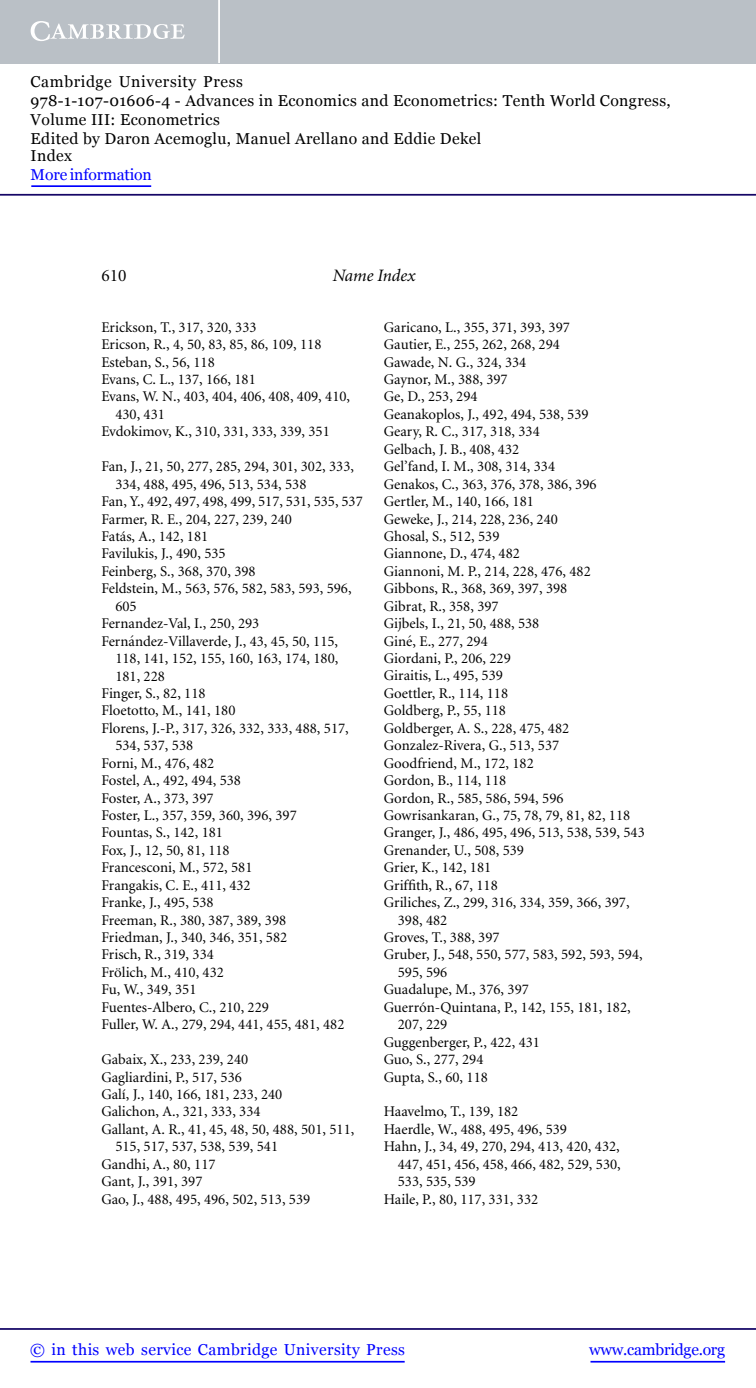
<style>
.page{position:relative;width:756px;height:1388px;background:#fff}
.page>*{position:absolute;margin:0;border:0;box-sizing:border-box;transform-origin:0 0}
.t1{font:italic 17.5px "Minion";color:#000}
.t2{font:17.5px "Minion";color:#000}
.t3{font:15.75px/18.6px "Georgia";letter-spacing:.025em;color:#000}
.t4{font:15.75px "Georgia";letter-spacing:.025em;color:#00f}
.t5{font:15.75px "Georgia";letter-spacing:-.015em;color:#00f}
.t6{font:15.75px "Georgia";letter-spacing:-.01em;color:#00f}
.t7{font:14.88px/17.5px "Minion";color:#000}
</style>
<div class="page">
<hr style="left:591px;top:1361px;width:134px;height:1px;background:#00f">
<hr style="left:0;top:1328px;width:756px;height:2px;background:#150666">
<hr style="left:31px;top:1361px;width:374px;height:1px;background:#00f">
<div style="left:0;top:0;width:756px;height:63px;background:#bac0c6"></div>
<svg style="left:31px;top:21px;width:154px;height:20px"></svg>
<hr style="left:218px;top:0;width:2px;height:63px;background:#fff">
<hr style="left:0;top:194px;width:756px;height:2px;background:#150666">
<hr style="left:31px;top:185px;width:120px;height:2px;background:#00f">
<p class="t3" style="left:31px;top:72px;width:642px">Cambridge University Press<br>978-1-107-01606-4 - Advances in Economics and Econometrics: Tenth World Congress, Volume III: Econometrics<br>Edited by Daron Acemoglu, Manuel Arellano and Eddie Dekel<br>Index</p>
<p class="t6" style="left:31px;top:166px;width:123px">More information</p>
<p class="t2" style="left:101px;top:268px;width:27px">610</p>
<p class="t1" style="left:332px;top:268px;width:84px">Name Index</p>
<p class="t7" style="left:101px;top:319px;width:157px">Erickson, T., 317, 320, 333</p>
<p class="t7" style="left:101px;top:337px;width:222px">Ericson, R., 4, 50, 83, 85, 86, 109, 118</p>
<p class="t7" style="left:101px;top:354px;width:115px">Esteban, S., 56, 118</p>
<p class="t7" style="left:101px;top:372px;width:156px">Evans, C. L., 137, 166, 181</p>
<p class="t7" style="left:101px;top:389px;width:250px">Evans, W. N., 403, 404, 406, 408, 409, 410,</p>
<p class="t7" style="left:115px;top:407px;width:51px">430, 431</p>
<p class="t7" style="left:101px;top:424px;width:230px">Evdokimov, K., 310, 331, 333, 339, 351</p>
<p class="t7" style="left:101px;top:459px;width:254px">Fan, J., 21, 50, 277, 285, 294, 301, 302, 333,</p>
<p class="t7" style="left:115px;top:476px;width:193px">334, 488, 495, 496, 513, 534, 538</p>
<p class="t7" style="left:101px;top:494px;width:263px">Fan, Y., 492, 497, 498, 499, 517, 531, 535, 537</p>
<p class="t7" style="left:101px;top:511px;width:192px">Farmer, R. E., 204, 227, 239, 240</p>
<p class="t7" style="left:101px;top:529px;width:108px">Fatas, A., 142, 181</p>
<p class="t7" style="left:121px;top:528px;width:6px">´</p>
<p class="t7" style="left:101px;top:546px;width:126px">Favilukis, J., 490, 535</p>
<p class="t7" style="left:101px;top:564px;width:156px">Feinberg, S., 368, 370, 398</p>
<p class="t7" style="left:101px;top:581px;width:252px">Feldstein, M., 563, 576, 582, 583, 593, 596,</p>
<p class="t7" style="left:115px;top:598px;width:23px">605</p>
<p class="t7" style="left:101px;top:616px;width:160px">Fernandez-Val, I., 250, 293</p>
<p class="t7" style="left:101px;top:633px;width:238px">Fernandez-Villaverde, J., 43, 45, 50, 115,</p>
<p class="t7" style="left:130px;top:633px;width:6px">´</p>
<p class="t7" style="left:115px;top:651px;width:225px">118, 141, 152, 155, 160, 163, 174, 180,</p>
<p class="t7" style="left:115px;top:668px;width:51px">181, 228</p>
<p class="t7" style="left:101px;top:686px;width:106px">Finger, S., 82, 118</p>
<p class="t7" style="left:101px;top:703px;width:136px">Floetotto, M., 141, 180</p>
<p class="t7" style="left:101px;top:720px;width:249px">Florens, J.-P., 317, 326, 332, 333, 488, 517,</p>
<p class="t7" style="left:115px;top:738px;width:79px">534, 537, 538</p>
<p class="t7" style="left:101px;top:755px;width:114px">Forni, M., 476, 482</p>
<p class="t7" style="left:101px;top:773px;width:141px">Fostel, A., 492, 494, 538</p>
<p class="t7" style="left:101px;top:790px;width:114px">Foster, A., 373, 397</p>
<p class="t7" style="left:101px;top:808px;width:197px">Foster, L., 357, 359, 360, 396, 397</p>
<p class="t7" style="left:101px;top:825px;width:123px">Fountas, S., 142, 181</p>
<p class="t7" style="left:101px;top:842px;width:130px">Fox, J., 12, 50, 81, 118</p>
<p class="t7" style="left:101px;top:860px;width:153px">Francesconi, M., 572, 581</p>
<p class="t7" style="left:101px;top:877px;width:151px">Frangakis, C. E., 411, 432</p>
<p class="t7" style="left:101px;top:895px;width:114px">Franke, J., 495, 538</p>
<p class="t7" style="left:101px;top:912px;width:186px">Freeman, R., 380, 387, 389, 398</p>
<p class="t7" style="left:101px;top:930px;width:187px">Friedman, J., 340, 346, 351, 582</p>
<p class="t7" style="left:101px;top:947px;width:114px">Frisch, R., 319, 334</p>
<p class="t7" style="left:101px;top:965px;width:124px">Frolich, M., 410, 432</p>
<p class="t7" style="left:101px;top:964px;width:245px;text-indent:14px">¨<br>Fu, W., 349, 351<br>Fuentes-Albero, C., 210, 229<br>Fuller, W. A., 279, 294, 441, 455, 481, 482</p>
<p class="t7" style="left:101px;top:1052px;width:148px">Gabaix, X., 233, 239, 240</p>
<p class="t7" style="left:101px;top:1069px;width:142px">Gagliardini, P., 517, 536</p>
<p class="t7" style="left:101px;top:1087px;width:182px">Gal´ı, J., 140, 166, 181, 233, 240</p>
<p class="t7" style="left:101px;top:1104px;width:161px">Galichon, A., 321, 333, 334</p>
<p class="t7" style="left:101px;top:1121px;width:255px">Gallant, A. R., 41, 45, 48, 50, 488, 501, 511,</p>
<p class="t7" style="left:115px;top:1139px;width:164px">515, 517, 537, 538, 539, 541</p>
<p class="t7" style="left:101px;top:1156px;width:116px">Gandhi, A., 80, 117</p>
<p class="t7" style="left:101px;top:1174px;width:103px">Gant, J., 391, 397</p>
<p class="t7" style="left:101px;top:1191px;width:210px">Gao, J., 488, 495, 496, 502, 513, 539</p>
<p class="t7" style="left:384px;top:319px;width:214px">Garicano, L., 355, 371, 393, 397<br>Gautier, E., 255, 262, 268, 294<br>Gawade, N. G., 324, 334<br>Gaynor, M., 388, 397<br>Ge, D., 253, 294<br>Geanakoplos, J., 492, 494, 538, 539<br>Geary, R. C., 317, 318, 334<br>Gelbach, J. B., 408, 432<br>Gel’fand, I. M., 308, 314, 334<br>Genakos, C., 363, 376, 378, 386, 396<br>Gertler, M., 140, 166, 181<br>Geweke, J., 214, 228, 236, 240<br>Ghosal, S., 512, 539<br>Giannone, D., 474, 482<br>Giannoni, M. P., 214, 228, 476, 482<br>Gibbons, R., 368, 369, 397, 398<br>Gibrat, R., 358, 397<br>Gijbels, I., 21, 50, 488, 538<br>Gine, E., 277, 294</p>
<p class="t7" style="left:407px;top:633px;width:6px">´</p>
<p class="t7" style="left:384px;top:651px;width:129px">Giordani, P., 206, 229</p>
<p class="t7" style="left:384px;top:668px;width:121px">Giraitis, L., 495, 539</p>
<p class="t7" style="left:384px;top:686px;width:126px">Goettler, R., 114, 118</p>
<p class="t7" style="left:384px;top:703px;width:124px">Goldberg, P., 55, 118</p>
<p class="t7" style="left:384px;top:720px;width:187px">Goldberger, A. S., 228, 475, 482</p>
<p class="t7" style="left:384px;top:738px;width:177px">Gonzalez-Rivera, G., 513, 537</p>
<p class="t7" style="left:384px;top:755px;width:152px">Goodfriend, M., 172, 182</p>
<p class="t7" style="left:384px;top:773px;width:124px">Gordon, B., 114, 118</p>
<p class="t7" style="left:384px;top:790px;width:181px">Gordon, R., 585, 586, 594, 596</p>
<p class="t7" style="left:384px;top:808px;width:248px">Gowrisankaran, G., 75, 78, 79, 81, 82, 118</p>
<p class="t7" style="left:384px;top:825px;width:263px">Granger, J., 486, 495, 496, 513, 538, 539, 543</p>
<p class="t7" style="left:384px;top:842px;width:142px">Grenander, U., 508, 539</p>
<p class="t7" style="left:384px;top:860px;width:109px">Grier, K., 142, 181</p>
<p class="t7" style="left:384px;top:877px;width:116px">Griffith, R., 67, 118</p>
<p class="t7" style="left:384px;top:895px;width:247px">Griliches, Z., 299, 316, 334, 359, 366, 397,</p>
<p class="t7" style="left:398px;top:912px;width:51px">398, 482</p>
<p class="t7" style="left:384px;top:930px;width:117px">Groves, T., 388, 397</p>
<p class="t7" style="left:384px;top:947px;width:260px">Gruber, J., 548, 550, 577, 583, 592, 593, 594,</p>
<p class="t7" style="left:398px;top:964px;width:51px">595, 596</p>
<p class="t7" style="left:384px;top:982px;width:147px">Guadalupe, M., 376, 397</p>
<p class="t7" style="left:384px;top:999px;width:248px">Guerron-Quintana, P., 142, 155, 181, 182,</p>
<p class="t7" style="left:421px;top:999px;width:6px">´</p>
<p class="t7" style="left:398px;top:1017px;width:51px">207, 229</p>
<p class="t7" style="left:384px;top:1034px;width:158px">Guggenberger, P., 422, 431</p>
<p class="t7" style="left:384px;top:1052px;width:101px">Guo, S., 277, 294</p>
<p class="t7" style="left:384px;top:1069px;width:106px">Gupta, S., 60, 118</p>
<p class="t7" style="left:384px;top:1104px;width:136px">Haavelmo, T., 139, 182</p>
<p class="t7" style="left:384px;top:1121px;width:185px">Haerdle, W., 488, 495, 496, 539</p>
<p class="t7" style="left:384px;top:1139px;width:237px">Hahn, J., 34, 49, 270, 294, 413, 420, 432,</p>
<p class="t7" style="left:398px;top:1156px;width:225px">447, 451, 456, 458, 466, 482, 529, 530,</p>
<p class="t7" style="left:398px;top:1174px;width:79px">533, 535, 539</p>
<p class="t7" style="left:384px;top:1191px;width:156px">Haile, P., 80, 117, 331, 332</p>
<p class="t4" style="left:30px;top:1340px;width:376px">© in this web service Cambridge University Press</p>
<p class="t5" style="left:589px;top:1340px;width:137px">www.cambridge.org</p>
</div>
